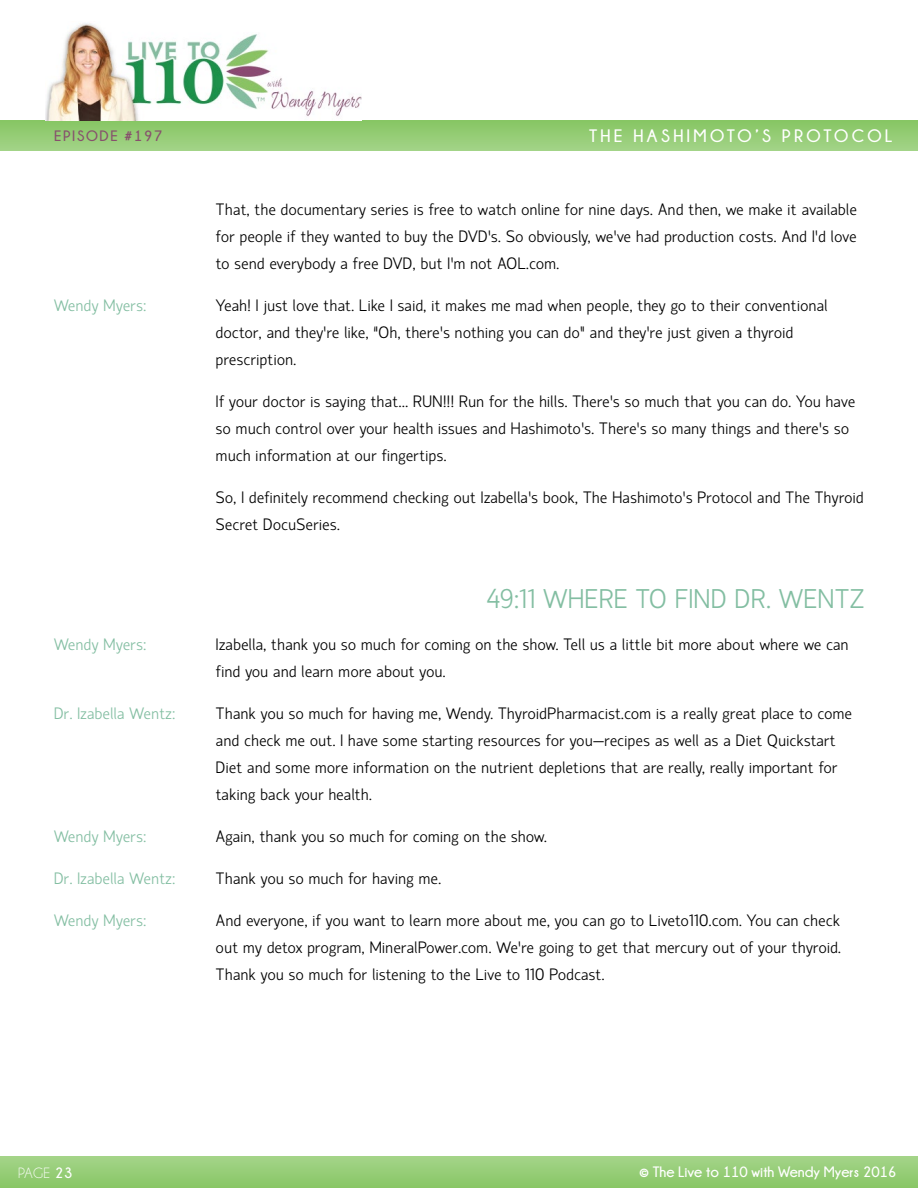
<style>
.page{position:relative;width:918px;height:1188px;background:#fff}
.page>*{position:absolute;margin:0;border:0;box-sizing:border-box;transform-origin:0 0}
.t1{font:300 27px "Hattori Hanzo";letter-spacing:.03em;color:#83bea2}
.t2{font:700 18px "Champagne&Limousines";letter-spacing:.18em;color:#fff}
.t3{font:300 16.5px/27px "Hattori Hanzo";letter-spacing:.03em;color:#000}
.t4{font:300 16.5px "Hattori Hanzo";letter-spacing:.03em;color:#83bea2}
.t5{font:700 15px "Champagne&Limousines";color:#fff}
.t6{font:700 15px "Champagne&Limousines";letter-spacing:.11em;color:#87506d}
.t7{font:15px "Champagne&Limousines";color:#fff}
.s1{font-weight:700}
</style>
<div class="page">
<div style="left:0;top:1156px;width:918px;height:32px;background:linear-gradient(to bottom,#a5d48a,#89c766)"></div>
<div style="left:0;top:121px;width:918px;height:30px;background:linear-gradient(to bottom,#87c664,#a2d387)"></div>
<img style="left:45px;top:23px;width:317px;height:98px">
<p class="t6" style="left:54px;top:128px;width:110px">EPISODE #197</p>
<p class="t2" style="left:589px;top:126px;width:305px">THE HASHIMOTO’S PROTOCOL</p>
<p class="t3" style="left:216px;top:196px;width:642px;text-align:justify">That, the documentary series is free to watch online for nine days. And then, we make it available for people if they wanted to buy the DVD’s. So obviously, we’ve had production costs. And I’d love to send everybody a free DVD, but I’m not AOL.com.</p>
<p class="t4" style="left:54px;top:296px;width:94px">Wendy Myers:</p>
<p class="t3" style="left:216px;top:292px;width:613px">Yeah! I just love that. Like I said, it makes me mad when people, they go to their conventional doctor, and they’re like, “Oh, there’s nothing you can do” and they’re just given a thyroid prescription.</p>
<p class="t3" style="left:216px;top:388px;width:641px">If your doctor is saying that… RUN!!! Run for the hills. There’s so much that you can do. You have so much control over your health issues and Hashimoto’s. There’s so many things and there’s so much information at our fingertips.</p>
<p class="t3" style="left:216px;top:484px;width:649px">So, I definitely recommend checking out Izabella’s book, The Hashimoto’s Protocol and The Thyroid<br>Secret DocuSeries.</p>
<h1 class="t1" style="left:487px;top:584px;width:76px">49:11 whe</h1>
<h1 class="t1" style="left:599px;top:584px;width:90px">reto find</h1>
<h1 class="t1" style="left:735px;top:584px;width:131px">Dr. Wentz</h1>
<p class="t4" style="left:54px;top:635px;width:94px">Wendy Myers:</p>
<p class="t3" style="left:216px;top:631px;width:634px">Izabella, thank you so much for coming on the show. Tell us a little bit more about where we can find you and learn more about you.</p>
<p class="t4" style="left:54px;top:704px;width:123px">Dr. Izabella Wentz:</p>
<p class="t3" style="left:216px;top:700px;width:637px">Thank you so much for having me, Wendy. ThyroidPharmacist.com is a really great place to come and check me out. I have some starting resources for you—recipes as well as a Diet Quickstart Diet and some more information on the nutrient depletions that are really, really important for taking back your health.</p>
<p class="t4" style="left:54px;top:827px;width:94px">Wendy Myers:</p>
<p class="t3" style="left:216px;top:823px;width:332px">Again, thank you so much for coming on the show.</p>
<p class="t4" style="left:54px;top:869px;width:123px">Dr. Izabella Wentz:</p>
<p class="t3" style="left:216px;top:865px;width:227px">Thank you so much for having me.</p>
<p class="t4" style="left:54px;top:911px;width:94px">Wendy Myers:</p>
<p class="t3" style="left:216px;top:907px;width:626px;text-align:justify">And everyone, if you want to learn more about me, you can go to Liveto110.com. You can check out my detox program, MineralPower.com. We’re going to get that mercury out of your thyroid.<br>Thank you so much for listening to the Live to 110 Podcast.</p>
<p class="t7" style="left:18px;top:1166px;width:56px">page <span class="s1">23</span></p>
<p class="t5" style="left:640px;top:1163px;width:258px">© THE LIVE TO 110 WITH WENDY MYERS 2016</p>
</div>
